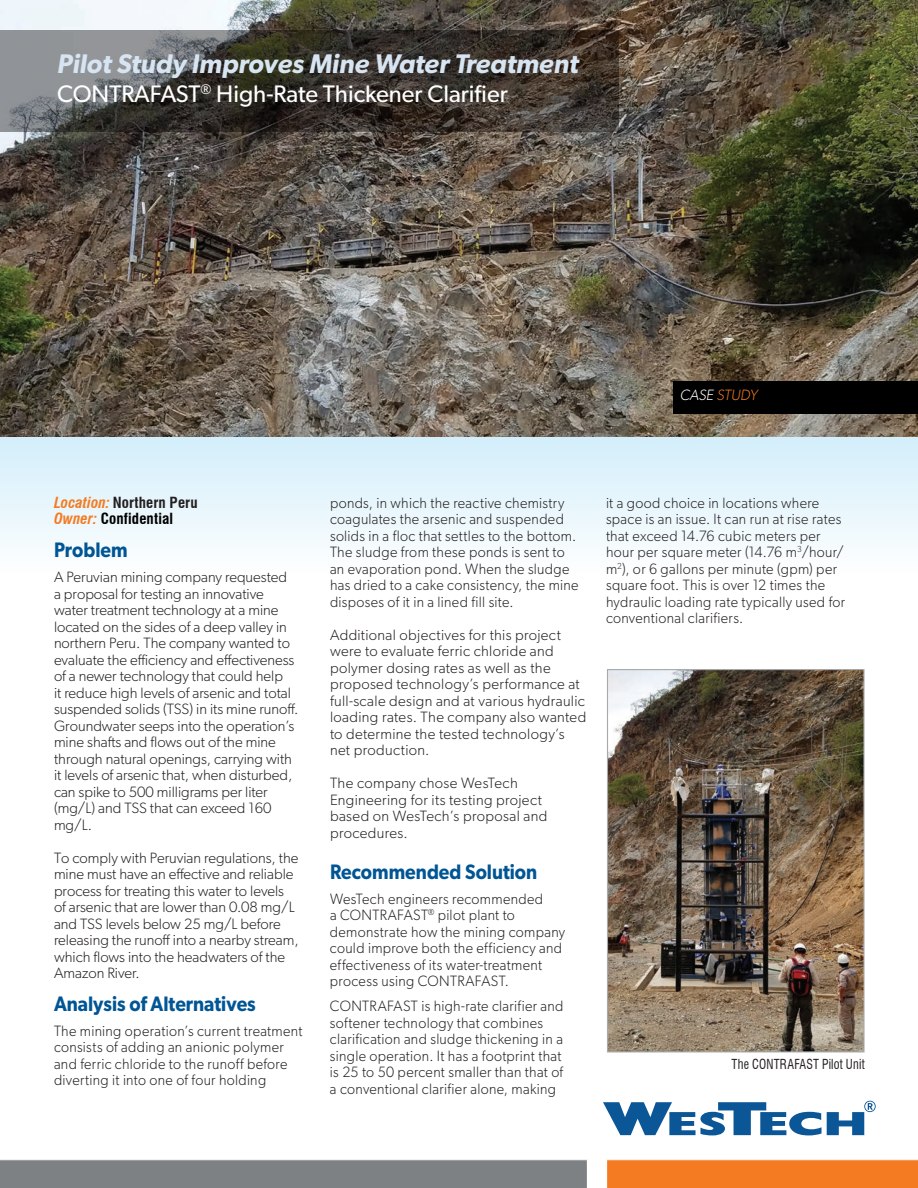
<style>
.page{position:relative;width:918px;height:1188px;background:#fff}
.page>*{position:absolute;margin:0;border:0;box-sizing:border-box;transform-origin:0 0}
.t1{font:italic 600 27px "Gibson";color:#d7e5f3}
.t2{font:24px "Gibson";color:#fff}
.t3{font:600 21px "Gibson";color:#005595;scale:.9 1}
.t4{font:300 15px/16.5px "Gibson";letter-spacing:.015em;color:#231f20}
.t5{font:300 15px/16.5px "Gibson";letter-spacing:.015em;color:#231f20;scale:.96 1}
.t6{font:italic 700 condensed 15px/16.5px "Swiss 721 BT";color:#f47b21}
.t7{font:italic 300 15px "Gibson";color:#f47b21}
.t8{font:condensed 13.5px "Swiss 721 BT";letter-spacing:.015em;color:#231f20;scale:.9 1}
.s1{color:#fff}
.s2{font-style:normal;color:#231f20}
.s3{font-style:normal;color:#000}
</style>
<div class="page">
<div style="left:0;top:436px;width:918px;height:149px;background:linear-gradient(to bottom,#d2eefb,#fffffe)"></div>
<img style="left:0;top:0;width:918px;height:436px">
<svg style="left:0;top:30px;width:619px;height:102px;background:#494541"></svg>
<div style="left:673px;top:381px;width:245px;height:33px;background:#000"></div>
<div style="left:0;top:1159px;width:588px;height:29px;background:#7e8183"></div>
<svg style="left:606px;top:1159px;width:312px;height:29px;background:#f4802a"></svg>
<svg style="left:603px;top:1101px;width:273px;height:34px"></svg>
<img style="left:609px;top:671px;width:254px;height:379px">
<div style="left:607px;top:669px;width:258px;height:383px;border:1px solid #a7aaac"></div>
<h1 class="t1" style="left:57px;top:48px;width:523px">Pilot Study Improves Mine Water Treatment</h1>
<h2 class="t2" style="left:57px;top:79px;width:452px">CONTRAFAST<sup>®</sup> High-Rate Thickener Clarifier</h2>
<p class="t7" style="left:680px;top:385px;width:79px"><span class="s1">CASE</span> STUDY</p>
<p class="t6" style="left:54px;top:494px;width:145px">Location: <span class="s2">Northern Peru<br></span>Owner: <span class="s3">Confidential</span></p>
<h3 class="t3" style="left:54px;top:537px;width:83px">Problem</h3>
<p class="t4" style="left:54px;top:568px;width:246px">A Peruvian mining company requested<br>a proposal for testing an innovative water treatment technology at a mine located on the sides of a deep valley in northern Peru. The company wanted to evaluate the efficiency and effectiveness of a newer technology that could help<br>it reduce high levels of arsenic and total suspended solids (TSS) in its mine runoff.<br>Groundwater seeps into the operation’s mine shafts and flows out of the mine through natural openings, carrying with it levels of arsenic that, when disturbed, can spike to 500 milligrams per liter (mg/L) and TSS that can exceed 160 mg/L.</p>
<p class="t4" style="left:54px;top:849px;width:246px">To comply with Peruvian regulations, the mine must have an effective and reliable process for treating this water to levels of arsenic that are lower than 0.08 mg/L and TSS levels below 25 mg/L before releasing the runoff into a nearby stream, which flows into the headwaters of the Amazon River.</p>
<h3 class="t3" style="left:54px;top:991px;width:226px">Analysis of Alternatives</h3>
<p class="t5" style="left:54px;top:1022px;width:260px">The mining operation’s current treatment consists of adding an anionic polymer and ferric chloride to the runoff before diverting it into one of four holding</p>
<p class="t5" style="left:330px;top:494px;width:260px">ponds, in which the reactive chemistry coagulates the arsenic and suspended solids in a floc that settles to the bottom.<br>The sludge from these ponds is sent to an evaporation pond. When the sludge has dried to a cake consistency, the mine disposes of it in a lined fill site.</p>
<p class="t4" style="left:330px;top:626px;width:258px">Additional objectives for this project were to evaluate ferric chloride and polymer dosing rates as well as the proposed technology’s performance at full-scale design and at various hydraulic loading rates. The company also wanted to determine the tested technology’s net production.</p>
<p class="t4" style="left:330px;top:775px;width:219px">The company chose WesTech<br>Engineering for its testing project based on WesTech’s proposal and procedures.</p>
<h3 class="t3" style="left:330px;top:859px;width:232px">Recommended Solution</h3>
<p class="t5" style="left:330px;top:890px;width:246px">WesTech engineers recommended<br>a CONTRAFAST<sup>®</sup> pilot plant to demonstrate how the mining company could improve both the efficiency and effectiveness of its water-treatment process using CONTRAFAST.</p>
<p class="t5" style="left:330px;top:997px;width:245px">CONTRAFAST is high-rate clarifier and softener technology that combines clarification and sludge thickening in a single operation. It has a footprint that is 25 to 50 percent smaller than that of a conventional clarifier alone, making</p>
<p class="t5" style="left:606px;top:494px;width:251px">it a good choice in locations where space is an issue. It can run at rise rates that exceed 14.76 cubic meters per hour per square meter (14.76 m<sup>3</sup>/hour/ m<sup>2</sup>), or 6 gallons per minute (gpm) per square foot. This is over 12 times the hydraulic loading rate typically used for conventional clarifiers.</p>
<p class="t8" style="left:732px;top:1056px;width:149px">The CONTRAFAST Pilot Unit</p>
</div>
